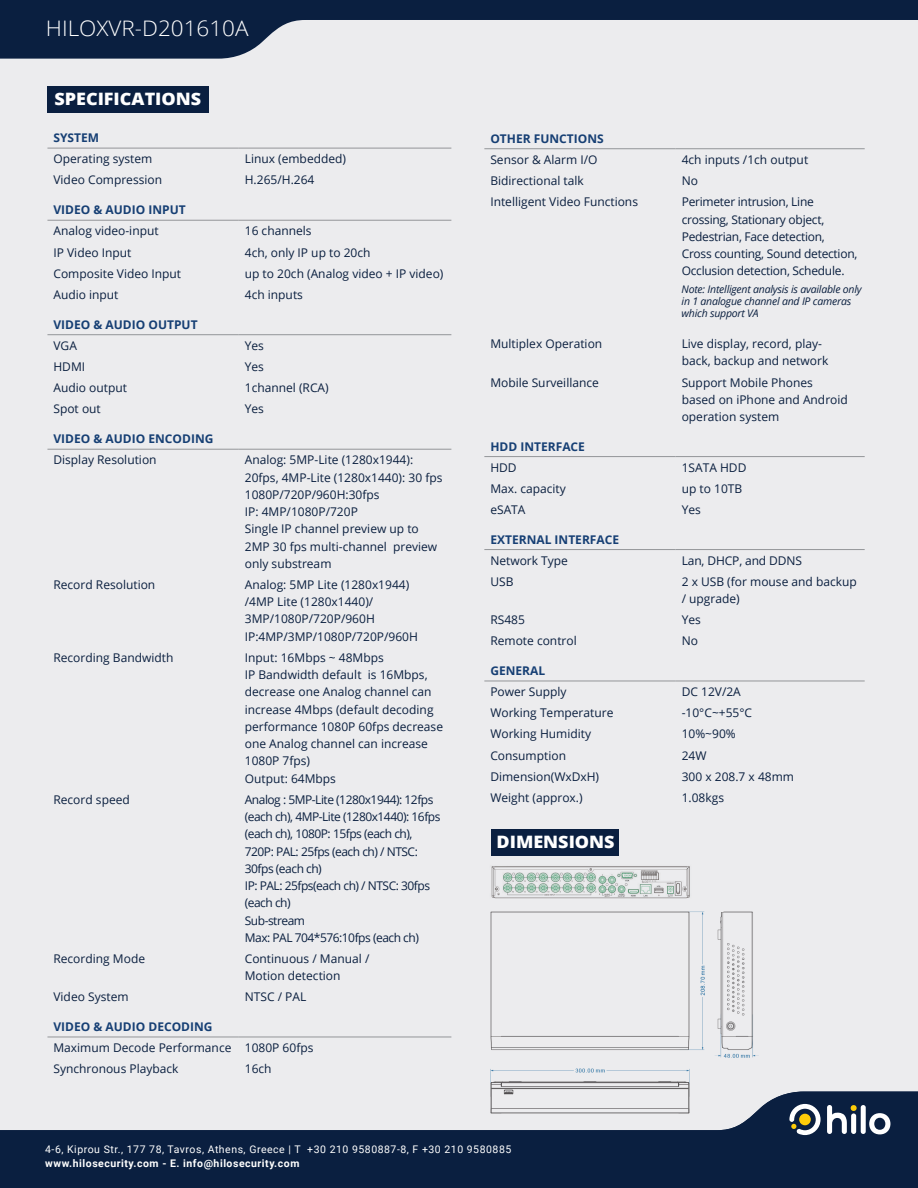
<style>
.page{position:relative;width:918px;height:1188px;background:#fff}
.page>*{position:absolute;margin:0;border:0;box-sizing:border-box;transform-origin:0 0}
.t1{font:300 21.3px "Open Sans";color:#fff;scale:1.05 1}
.t2{font:800 17.1px "Open Sans";color:#fff;scale:1.05 1}
.t3{font:12px/17.2px "Open Sans";color:#0a1f3f}
.t4{font:12px/17.2px "Open Sans";letter-spacing:-.04em;color:#0a1f3f}
.t5{font:12px/17.2px "Open Sans";letter-spacing:-.02em;color:#0a1f3f}
.t6{font:700 12px "Open Sans";color:#163f74}
.t7{font:italic 10.5px/12px "Open Sans";letter-spacing:-.02em;color:#0a1f3f}
.t8{font:10.5px "Roboto";letter-spacing:.05em;color:#fff}
.t9{font:700 10.5px "Roboto";letter-spacing:.05em;color:#fff}
</style>
<div class="page">
<div style="left:0;top:59px;width:918px;height:1033px;background:#ececee"></div>
<svg style="left:0;top:0;width:918px;height:59px;background:#747f92"></svg>
<hr style="left:484px;top:148px;width:192px;height:1px;background:#939598">
<hr style="left:676px;top:148px;width:189px;height:1px;background:#939598">
<hr style="left:484px;top:456px;width:192px;height:1px;background:#939598">
<hr style="left:676px;top:456px;width:189px;height:1px;background:#939598">
<hr style="left:484px;top:549px;width:192px;height:1px;background:#939598">
<hr style="left:676px;top:549px;width:189px;height:1px;background:#939598">
<hr style="left:484px;top:681px;width:192px;height:1px;background:#939598">
<hr style="left:676px;top:681px;width:189px;height:1px;background:#939598">
<hr style="left:47px;top:148px;width:192px;height:1px;background:#939598">
<hr style="left:239px;top:148px;width:212px;height:1px;background:#939598">
<hr style="left:47px;top:220px;width:192px;height:1px;background:#939598">
<hr style="left:239px;top:220px;width:212px;height:1px;background:#939598">
<hr style="left:47px;top:334px;width:192px;height:1px;background:#939598">
<hr style="left:239px;top:334px;width:212px;height:1px;background:#939598">
<hr style="left:47px;top:449px;width:192px;height:1px;background:#939598">
<hr style="left:239px;top:449px;width:212px;height:1px;background:#939598">
<hr style="left:47px;top:1037px;width:192px;height:1px;background:#939598">
<hr style="left:239px;top:1037px;width:212px;height:1px;background:#939598">
<div style="left:47px;top:86px;width:162px;height:26px;background:#0a1f40"></div>
<svg style="left:0;top:1092px;width:918px;height:96px;background:#47566f"></svg>
<svg style="left:827px;top:1104px;width:30px;height:30px"></svg>
<div style="left:861px;top:1105px;width:5px;height:29px;background:#fff;border-radius:3px"></div>
<svg style="left:869px;top:1113px;width:21px;height:21px"></svg>
<svg style="left:789px;top:1104px;width:32px;height:31px"></svg>
<div style="left:799px;top:1114px;width:12px;height:11px;background:#fdcc09;border-radius:50%"></div>
<div style="left:851px;top:1113px;width:5px;height:21px;background:#fff;border-radius:3px"></div>
<div style="left:491px;top:829px;width:127px;height:26px;background:#0a1f40"></div>
<img style="left:483px;top:859px;width:278px;height:261px">
<h1 class="t1" style="left:46px;top:13px;width:195px">HILOXVR-D201610A</h1>
<h2 class="t2" style="left:54px;top:86px;width:141px">SPECIFICATIONS</h2>
<p class="t6" style="left:53px;top:129px;width:47px">SYSTEM</p>
<p class="t3" style="left:53px;top:150px;width:100px">Operating system</p>
<p class="t3" style="left:245px;top:150px;width:103px">Linux (embedded)</p>
<p class="t3" style="left:53px;top:171px;width:110px">Video Compression</p>
<p class="t3" style="left:245px;top:171px;width:71px">H.265/H.264</p>
<p class="t6" style="left:53px;top:201px;width:134px">VIDEO &amp; AUDIO INPUT</p>
<p class="t3" style="left:53px;top:222px;width:107px">Analog video-input</p>
<p class="t3" style="left:245px;top:222px;width:68px">16 channels</p>
<p class="t3" style="left:53px;top:243px;width:80px">IP Video Input</p>
<p class="t3" style="left:245px;top:243px;width:127px">4ch, only IP up to 20ch</p>
<p class="t3" style="left:53px;top:264px;width:129px">Composite Video Input</p>
<p class="t3" style="left:245px;top:264px;width:200px">up to 20ch (Analog video + IP video)</p>
<p class="t3" style="left:53px;top:286px;width:67px">Audio input</p>
<p class="t3" style="left:245px;top:286px;width:60px">4ch inputs</p>
<p class="t6" style="left:53px;top:316px;width:146px">VIDEO &amp; AUDIO OUTPUT</p>
<p class="t3" style="left:53px;top:337px;width:25px">VGA</p>
<p class="t3" style="left:245px;top:337px;width:21px">Υes</p>
<p class="t3" style="left:53px;top:358px;width:33px">HDMI</p>
<p class="t3" style="left:245px;top:358px;width:21px">Υes</p>
<p class="t3" style="left:53px;top:379px;width:75px">Audio output</p>
<p class="t3" style="left:245px;top:379px;width:85px">1channel (RCA)</p>
<p class="t3" style="left:53px;top:400px;width:49px">Spot out</p>
<p class="t3" style="left:245px;top:400px;width:21px">Υes</p>
<p class="t6" style="left:53px;top:430px;width:162px">VIDEO &amp; AUDIO ENCODING</p>
<p class="t3" style="left:53px;top:451px;width:105px">Display Resolution</p>
<p class="t3" style="left:245px;top:451px;width:199px">Analog: 5MP-Lite (1280x1944):<br>20fps, 4MP-Lite (1280x1440): 30 fps<br>1080P/720P/960H:30fps<br>IP: 4MP/1080P/720P<br>Single IP channel preview up to<br>2MP 30 fps multi-channel preview only substream</p>
<p class="t3" style="left:53px;top:576px;width:103px">Record Resolution</p>
<p class="t3" style="left:245px;top:576px;width:175px">Analog: 5MP Lite (1280x1944) /4MP Lite (1280x1440)/<br>3MP/1080P/720P/960H<br>IP:4MP/3MP/1080P/720P/960H</p>
<p class="t3" style="left:53px;top:649px;width:121px">Recording Bandwidth</p>
<p class="t3" style="left:245px;top:649px;width:200px">Input: 16Mbps ~ 48Mbps<br>IP Bandwidth default is 16Mbps, decrease one Analog channel can increase 4Mbps (default decoding performance 1080P 60fps decrease one Analog channel can increase<br>1080P 7fps)<br>Output: 64Mbps</p>
<p class="t3" style="left:53px;top:791px;width:78px">Record speed</p>
<p class="t4" style="left:245px;top:791px;width:197px">Analog : 5MP-Lite (1280x1944): 12fps (each ch), 4MP-Lite (1280x1440): 16fps (each ch), 1080P: 15fps (each ch),<br>720P: PAL: 25fps (each ch) / NTSC:<br>30fps (each ch)<br>IP: PAL: 25fps(each ch) / NTSC: 30fps (each ch)<br>Sub-stream<br>Max: PAL 704*576:10fps (each ch)</p>
<p class="t3" style="left:53px;top:950px;width:93px">Recording Mode</p>
<p class="t3" style="left:245px;top:950px;width:126px">Continuous / Manual /<br>Motion detection</p>
<p class="t3" style="left:53px;top:988px;width:77px">Video System</p>
<p class="t3" style="left:245px;top:988px;width:63px">NTSC / PAL</p>
<p class="t6" style="left:53px;top:1018px;width:161px">VIDEO &amp; AUDIO DECODING</p>
<p class="t3" style="left:53px;top:1037px;width:262px;line-height:21.1px">Maximum Decode Performance 1080P 60fps<br>Synchronous Playback</p>
<p class="t3" style="left:245px;top:1060px;width:28px">16ch</p>
<p class="t6" style="left:490px;top:130px;width:115px">OTHER FUNCTIONS</p>
<p class="t3" style="left:490px;top:151px;width:109px">Sensor &amp; Alarm I/O</p>
<p class="t3" style="left:682px;top:151px;width:128px">4ch inputs /1ch output</p>
<p class="t3" style="left:490px;top:172px;width:95px">Bidirectional talk</p>
<p class="t3" style="left:682px;top:172px;width:18px">No</p>
<p class="t3" style="left:490px;top:193px;width:149px">Intelligent Video Functions</p>
<p class="t5" style="left:682px;top:193px;width:177px">Perimeter intrusion, Line crossing, Stationary object,<br>Pedestrian, Face detection,<br>Cross counting, Sound detection,<br>Occlusion detection, Schedule.</p>
<p class="t7" style="left:682px;top:283px;width:182px">Note: Intelligent analysis is available only in 1 analogue channel and IP cameras which support VA</p>
<p class="t3" style="left:490px;top:335px;width:113px">Multiplex Operation</p>
<p class="t3" style="left:682px;top:335px;width:148px">Live display, record, play&shy;back, backup and network</p>
<p class="t3" style="left:490px;top:373px;width:110px">Mobile Surveillance</p>
<p class="t3" style="left:682px;top:373px;width:168px">Support Mobile Phones based on iPhone and Android operation system</p>
<p class="t6" style="left:490px;top:438px;width:96px">HDD INTERFACE</p>
<p class="t3" style="left:490px;top:458px;width:28px">HDD</p>
<p class="t3" style="left:682px;top:458px;width:66px">1SATA HDD</p>
<p class="t3" style="left:490px;top:480px;width:77px">Max. capacity</p>
<p class="t3" style="left:682px;top:480px;width:62px">up to 10TB</p>
<p class="t3" style="left:490px;top:501px;width:37px">eSATA</p>
<p class="t3" style="left:682px;top:501px;width:21px">Yes</p>
<p class="t6" style="left:490px;top:531px;width:130px">EXTERNAL INTERFACE</p>
<p class="t3" style="left:490px;top:551px;width:79px">Network Type</p>
<p class="t3" style="left:682px;top:551px;width:122px">Lan, DHCP, and DDNS</p>
<p class="t3" style="left:490px;top:573px;width:25px">USB</p>
<p class="t3" style="left:682px;top:573px;width:177px">2 x USB (for mouse and backup / upgrade)</p>
<p class="t3" style="left:490px;top:611px;width:36px">RS485</p>
<p class="t3" style="left:682px;top:611px;width:21px">Yes</p>
<p class="t3" style="left:490px;top:632px;width:88px">Remote control</p>
<p class="t3" style="left:682px;top:632px;width:18px">No</p>
<p class="t6" style="left:490px;top:662px;width:56px">GENERAL</p>
<p class="t3" style="left:490px;top:683px;width:78px">Power Supply</p>
<p class="t3" style="left:682px;top:683px;width:61px">DC 12V/2A</p>
<p class="t3" style="left:490px;top:704px;width:125px">Working Temperature</p>
<p class="t3" style="left:682px;top:704px;width:72px">-10°C~+55°C</p>
<p class="t3" style="left:490px;top:725px;width:102px">Working Humidity</p>
<p class="t3" style="left:682px;top:725px;width:56px">10%~90%</p>
<p class="t3" style="left:490px;top:746px;width:77px">Consumption</p>
<p class="t3" style="left:682px;top:746px;width:26px">24W</p>
<p class="t3" style="left:490px;top:768px;width:110px">Dimension(WxDxH)</p>
<p class="t3" style="left:682px;top:768px;width:114px">300 x 208.7 x 48mm</p>
<p class="t3" style="left:490px;top:789px;width:94px">Weight (approx.)</p>
<p class="t3" style="left:682px;top:789px;width:44px">1.08kgs</p>
<h2 class="t2" style="left:497px;top:828px;width:114px">DIMENSIONS</h2>
<p class="t8" style="left:45px;top:1142px;width:468px">4-6, Kiprou Str., 177 78, Tavros, Athens, Greece | T +30 210 9580887-8, F +30 210 9580885</p>
<p class="t9" style="left:45px;top:1156px;width:256px">www.hilosecurity.com - E. info@hilosecurity.com</p>
</div>
